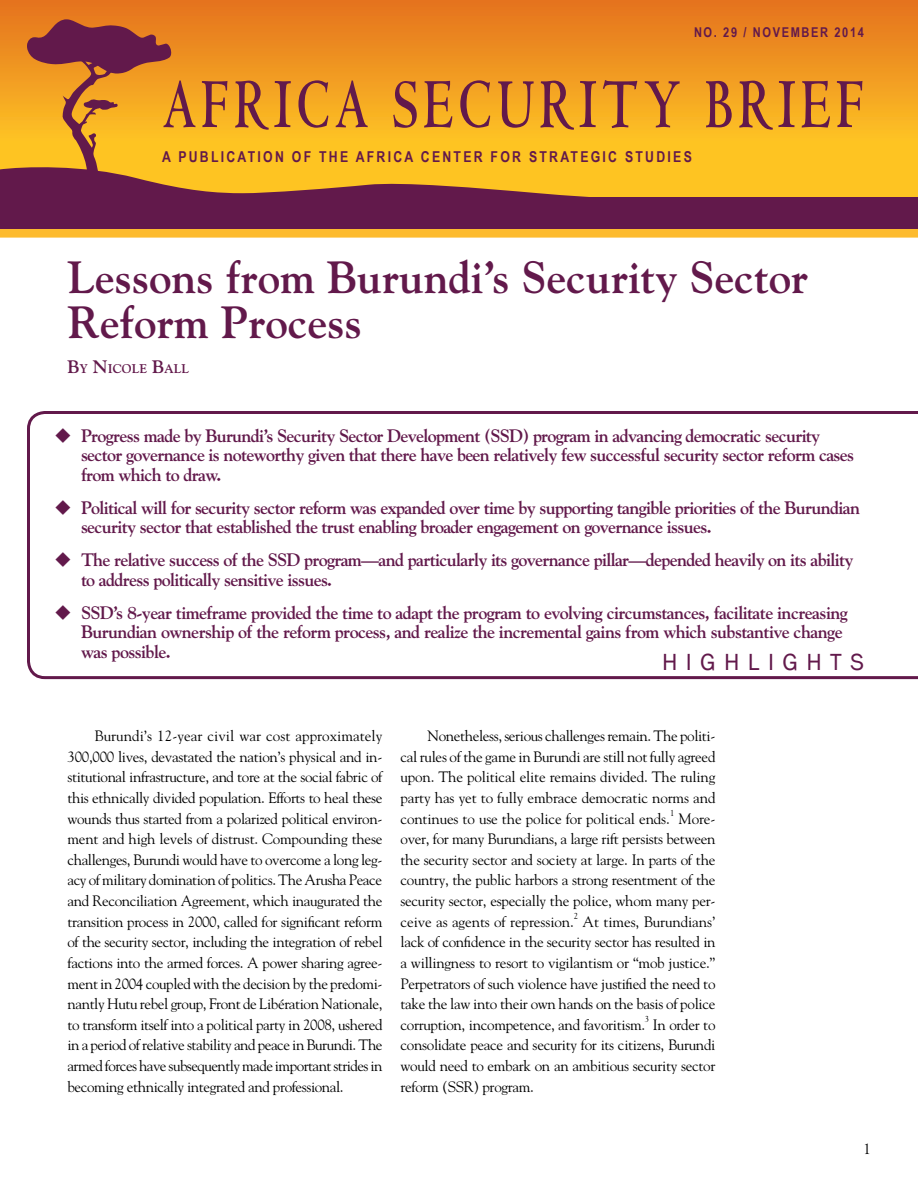
<style>
.page{position:relative;width:918px;height:1188px;background:#fff}
.page>*{position:absolute;margin:0;border:0;box-sizing:border-box;transform-origin:0 0}
.t1{font:700 73.5px "Centaur MT Std";letter-spacing:.1em;color:#62194b;scale:.71 1}
.t2{font:700 45px/45px "Goudy Std";letter-spacing:-.005em;color:#62194b}
.t3{font:24px "Franklin Gothic";letter-spacing:.35em;color:#62194b}
.t4{font:700 18px/19.5px "Goudy Std";letter-spacing:-.04em;color:#62194b}
.t5{font:15px/20.7px "Goudy Std";letter-spacing:-.02em;color:#000;text-align:justify}
.t6{font:700 15px "Arial Narrow";letter-spacing:.15em;color:#62194b}
.t7{font:700 13.5px "Arial Narrow";letter-spacing:.12em;color:#62194b}
.t8{font:700 12.6px "Goudy Std";color:#62194b}
.t9{font:8.7px "Goudy Std";color:#000}
.s1{font-size:18px}
</style>
<div class="page">
<div style="left:0;top:0;width:918px;height:214px;background:linear-gradient(to bottom,#e6771f,#ffdc24)"></div>
<div style="left:0;top:229px;width:918px;height:9px;background:#fdbb2e"></div>
<div style="left:0;top:197px;width:918px;height:32px;background:#62194b"></div>
<svg style="left:0;top:19px;width:745px;height:178px;background:#e69b26"></svg>
<svg style="left:27px;top:411px;width:891px;height:268px"></svg>
<p class="t7" style="left:694px;top:22px;width:171px">NO. 29 / NOVEMBER 2014</p>
<h1 class="t1" style="left:163px;top:65px;width:989px">AFRICA SECURITY BRIEF</h1>
<p class="t6" style="left:162px;top:145px;width:530px">A PUBLICATION OF THE AFRICA CENTER FOR STRATEGIC STUDIES</p>
<h2 class="t2" style="left:68px;top:255px;width:742px">Lessons from Burundi’s Security Sector<br>Reform Process</h2>
<p class="t8" style="left:68px;top:362px;width:123px"><span class="s1">B</span>Y <span class="s1">N</span>ICOLE <span class="s1">B</span>ALL</p>
<p class="t4" style="left:81px;top:426px;width:775px;text-indent:-27px">◆ Progress made by Burundi’s Security Sector Development (SSD) program in advancing democratic security sector governance is noteworthy given that there have been relatively few successful security sector reform cases from which to draw.</p>
<p class="t4" style="left:81px;top:498px;width:781px;text-indent:-27px">◆ Political will for security sector reform was expanded over time by supporting tangible priorities of the Burundian security sector that established the trust enabling broader engagement on governance issues.</p>
<p class="t4" style="left:81px;top:550px;width:774px;text-indent:-27px">◆ The relative success of the SSD program—and particularly its governance pillar—depended heavily on its ability to address politically sensitive issues.</p>
<p class="t4" style="left:81px;top:603px;width:768px;text-indent:-27px">◆ SSD’s 8-year timeframe provided the time to adapt the program to evolving circumstances, facilitate increasing<br>Burundian ownership of the reform process, and realize the incremental gains from which substantive change was possible.</p>
<h3 class="t3" style="left:662px;top:648px;width:203px">HIGHLIGHTS</h3>
<p class="t5" style="left:68px;top:725px;width:317px;text-indent:27px">Burundi’s 12-year civil war cost approximately 300,000 lives, devastated the nation’s physical and in&shy;stitutional infrastructure, and tore at the social fabric of this ethnically divided population. Efforts to heal these wounds thus started from a polarized political environ&shy;ment and high levels of distrust. Compounding these challenges, Burundi would have to overcome a long leg&shy;acy of military domination of politics. The Arusha Peace and Reconciliation Agreement, which inaugurated the transition process in 2000, called for significant reform of the security sector, including the integration of rebel factions into the armed forces. A power sharing agree&shy;ment in 2004 coupled with the decision by the predomi&shy;nantly Hutu rebel group, Front de Libération Nationale, to transform itself into a political party in 2008, ushered in a period of relative stability and peace in Burundi. The armed forces have subsequently made important strides in becoming ethnically integrated and professional.</p>
<p class="t5" style="left:400px;top:725px;width:317px;text-indent:27px">Nonetheless, serious challenges remain. The politi&shy;cal rules of the game in Burundi are still not fully agreed upon. The political elite remains divided. The ruling party has yet to fully embrace democratic norms and continues to use the police for political ends.</p>
<p class="t9" style="left:670px;top:807px;width:6px">1</p>
<p class="t5" style="left:401px;top:808px;width:316px;text-indent:278px">More&shy;over, for many Burundians, a large rift persists between the security sector and society at large. In parts of the country, the public harbors a strong resentment of the security sector, especially the police, whom many per&shy;ceive as agents of repression.</p>
<p class="t9" style="left:574px;top:910px;width:6px">2</p>
<p class="t5" style="left:401px;top:911px;width:317px;text-indent:182px">At times, Burundians’ lack of confidence in the security sector has resulted in a willingness to resort to vigilantism or “mob justice.” Perpetrators of such violence have justified the need to take the law into their own hands on the basis of police corruption, incompetence, and favoritism.</p>
<p class="t9" style="left:645px;top:1013px;width:6px">3</p>
<p class="t5" style="left:401px;top:1014px;width:316px;text-indent:252px">In order to consolidate peace and security for its citizens, Burundi would need to embark on an ambitious security sector reform (SSR) program.</p>
<p class="t5" style="left:864px;top:1138px;width:9px">1</p>
</div>
